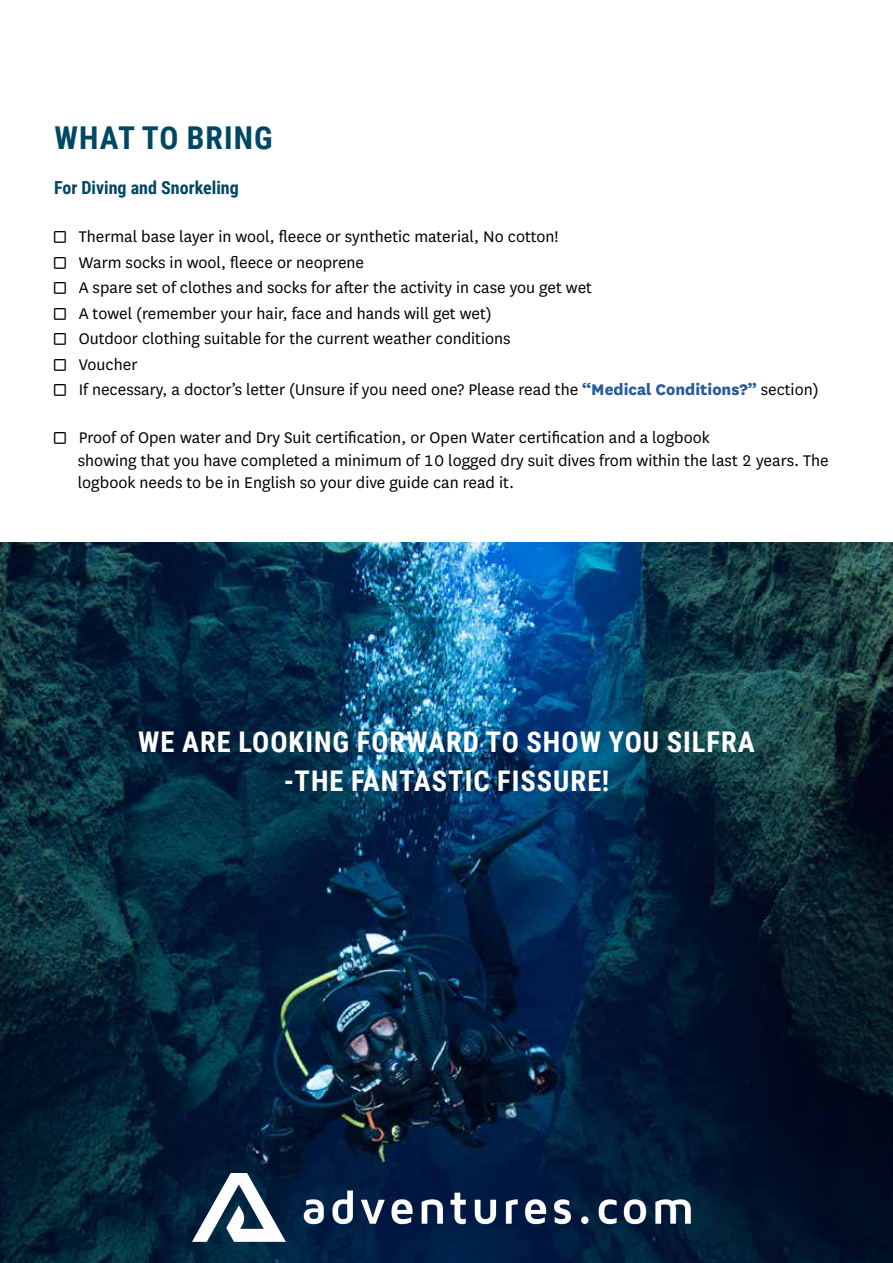
<style>
.page{position:relative;width:893px;height:1263px;background:#fff}
.page>*{position:absolute;margin:0;border:0;box-sizing:border-box;transform-origin:0 0}
.t1{font:700 31.5px "Roboto Condensed";letter-spacing:.035em;color:#004764}
.t2{font:700 28.5px/39px "Roboto Condensed";letter-spacing:.035em;color:#fff;text-align:center}
.t3{font:18px/25.5px "Arctic National";color:#000}
.t4{font:700 18px "Roboto Condensed";color:#004764}
.s1{font-weight:800;color:#275b9b}
</style>
<div class="page">
<img style="left:0;top:542px;width:893px;height:721px">
<img style="left:192px;top:1174px;width:498px;height:67px">
<h1 class="t1" style="left:55px;top:116px;width:220px">WHAT TO BRING</h1>
<p class="t4" style="left:54px;top:175px;width:186px">For Diving and Snorkeling</p>
<p class="t3" style="left:79px;top:223px;width:741px">Thermal base layer in wool, fleece or synthetic material, No cotton!<br>Warm socks in wool, fleece or neoprene<br>A spare set of clothes and socks for after the activity in case you get wet<br>A towel (remember your hair, face and hands will get wet)<br>Outdoor clothing suitable for the current weather conditions<br>Voucher<br>If necessary, a doctor’s letter (Unsure if you need one? Please read the <span class="s1">“Medical Conditions?”</span> section)</p>
<p class="t3" style="left:78px;top:426px;width:752px;line-height:22.5px">Proof of Open water and Dry Suit certification, or Open Water certification and a logbook<br>showing that you have completed a minimum of 10 logged dry suit dives from within the last 2 years. The logbook needs to be in English so your dive guide can read it.</p>
<h2 class="t2" style="left:138px;top:722px;width:618px">WE ARE LOOKING FORWARD TO SHOW YOU SILFRA -THE FANTASTIC FISSURE!</h2>
</div>
